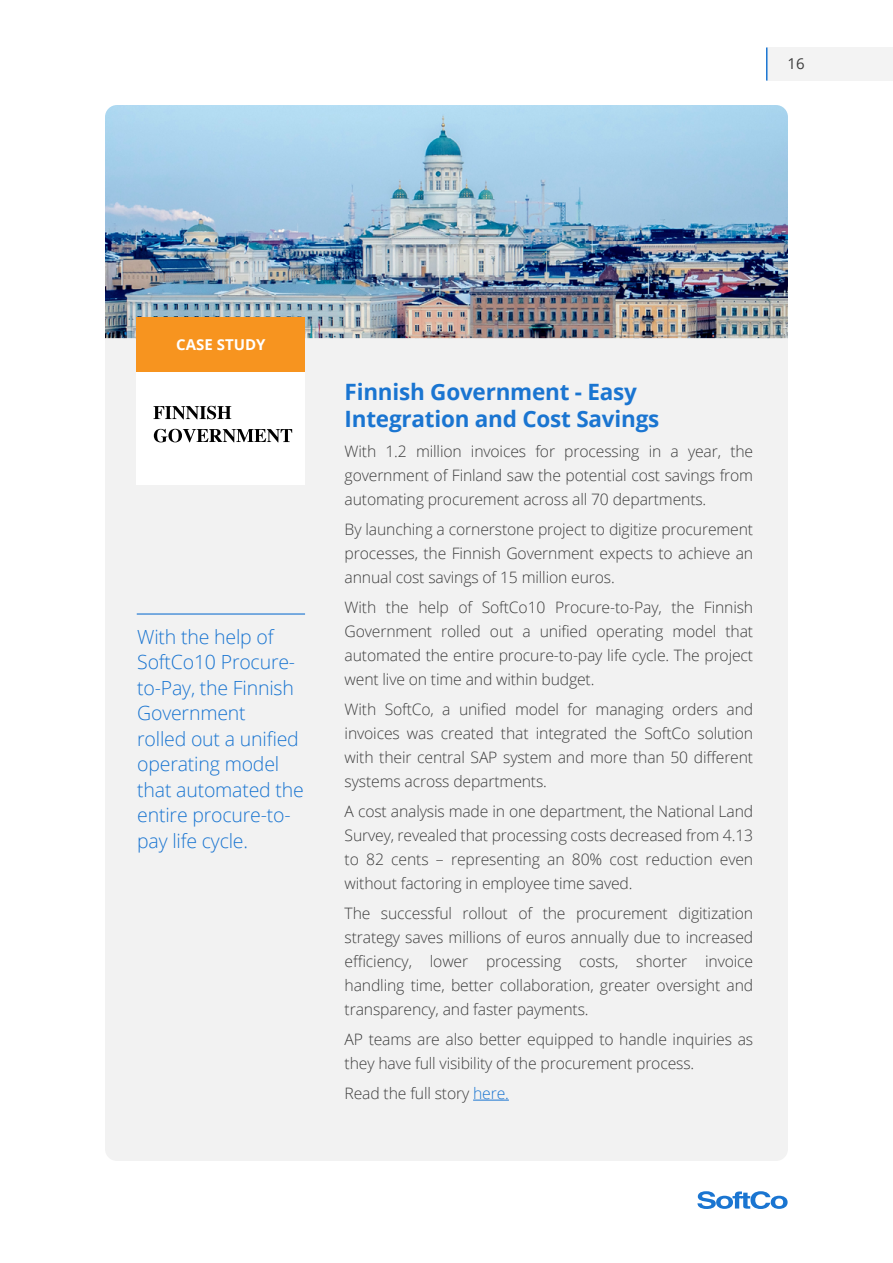
<style>
.page{position:relative;width:893px;height:1263px;background:#fff}
.page>*{position:absolute;margin:0;border:0;box-sizing:border-box;transform-origin:0 0}
.t1{font:700 22.5px/27px "Open Sans";letter-spacing:-.01em;color:#1a75d1}
.t2{font:300 19.5px/25.5px "Open Sans";letter-spacing:-.01em;color:#1a75d1}
.t3{font:300 15.75px/24px "Open Sans";letter-spacing:-.01em;color:#3d3d3d;text-align:justify}
.t4{font:700 15px "Open Sans";color:#fff}
.t5{font:15px "Open Sans";color:#3d3d3d}
.s1{color:#1a75d1}
</style>
<div class="page">
<div style="left:767px;top:47px;width:125px;height:34px;background:#f3f3f3"></div>
<svg style="left:697px;top:1191px;width:91px;height:18px"></svg>
<hr style="left:766px;top:47px;width:1px;height:34px;background:#1a75d1">
<div style="left:105px;top:246px;width:683px;height:915px;background:#f2f2f2;border-radius:12px"></div>
<hr style="left:473px;top:1100px;width:36px;height:1px;background:#1a75d1">
<hr style="left:137px;top:613px;width:168px;height:2px;background:#1a75d1">
<img style="left:105px;top:105px;width:683px;height:233px">
<div style="left:137px;top:350px;width:168px;height:134px;background:#fff"></div>
<div style="left:137px;top:317px;width:168px;height:55px;background:#f7941f"></div>
<svg style="left:153px;top:406px;width:78px;height:13px"></svg>
<svg style="left:154px;top:429px;width:138px;height:13px"></svg>
<p class="t5" style="left:788px;top:53px;width:19px">16</p>
<p class="t4" style="left:176px;top:334px;width:91px">CASE STUDY</p>
<p class="t2" style="left:137px;top:623px;width:168px">With the help of<br>SoftCo10 Procure&shy;to-Pay, the Finnish<br>Government<br>rolled out a unified operating model that automated the entire procure-to&shy;pay life cycle.</p>
<h1 class="t1" style="left:345px;top:378px;width:316px">Finnish Government - Easy<br>Integration and Cost Savings</h1>
<p class="t3" style="left:345px;top:439px;width:410px">With 1.2 million invoices for processing in a year, the government of Finland saw the potential cost savings from automating procurement across all 70 departments.</p>
<p class="t3" style="left:345px;top:517px;width:410px">By launching a cornerstone project to digitize procurement processes, the Finnish Government expects to achieve an annual cost savings of 15 million euros.</p>
<p class="t3" style="left:345px;top:595px;width:410px">With the help of SoftCo10 Procure-to-Pay, the Finnish Government rolled out a unified operating model that automated the entire procure-to-pay life cycle. The project went live on time and within budget.</p>
<p class="t3" style="left:345px;top:697px;width:410px">With SoftCo, a unified model for managing orders and invoices was created that integrated the SoftCo solution with their central SAP system and more than 50 different systems across departments.</p>
<p class="t3" style="left:345px;top:799px;width:410px">A cost analysis made in one department, the National Land Survey, revealed that processing costs decreased from 4.13 to 82 cents – representing an 80% cost reduction even without factoring in employee time saved.</p>
<p class="t3" style="left:345px;top:901px;width:410px">The successful rollout of the procurement digitization strategy saves millions of euros annually due to increased efficiency, lower processing costs, shorter invoice handling time, better collaboration, greater oversight and transparency, and faster payments.</p>
<p class="t3" style="left:345px;top:1027px;width:410px">AP teams are also better equipped to handle inquiries as they have full visibility of the procurement process.</p>
<p class="t3" style="left:345px;top:1081px;width:166px">Read the full story <span class="s1">here.</span></p>
</div>
